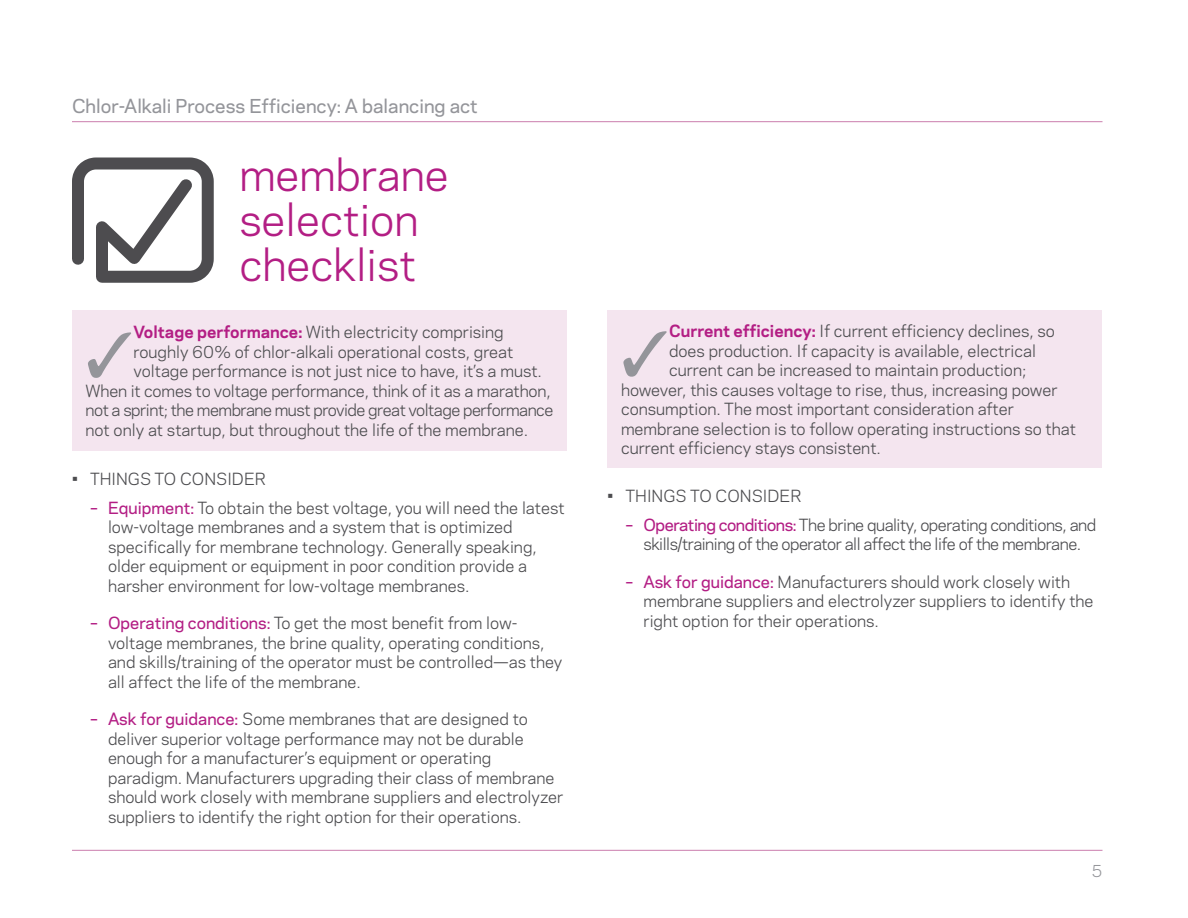
<style>
.page{position:relative;width:1188px;height:918px;background:#fff}
.page>*{position:absolute;margin:0;border:0;box-sizing:border-box;transform-origin:0 0}
.t1{font:42px/45px "Chemours Sans";color:#b31e84}
.t2{font:500 18px "Chemours Sans";color:#94959a}
.t3{font:15.75px/19.5px "Chemours Sans";color:#4c4c4f}
.t4{font:15.75px/19.5px "Chemours Sans";letter-spacing:-.03em;color:#4c4c4f;text-align:center}
.t5{font:15.75px "Chemours Sans";color:#94959a}
.s1{font-weight:700;color:#b31e84}
.s2{font-weight:500;color:#b31e84}
</style>
<div class="page">
<hr style="left:72px;top:121px;width:1030px;height:1px;background:#cb7ead">
<hr style="left:72px;top:850px;width:1030px;height:1px;background:#cb7ead">
<svg style="left:72px;top:157px;width:142px;height:126px"></svg>
<div style="left:608px;top:310px;width:494px;height:158px;background:#f4e5ef"></div>
<div style="left:72px;top:310px;width:495px;height:141px;background:#f4e5ef"></div>
<p class="t2" style="left:72px;top:93px;width:407px">Chlor-Alkali Process Efficiency: A balancing act</p>
<h1 class="t1" style="left:239px;top:150px;width:211px">membrane selection checklist</h1>
<p class="t3" style="left:134px;top:322px;width:372px"><span class="s1">Voltage performance:</span> With electricity comprising</p>
<p class="t3" style="left:134px;top:341px;width:381px">roughly 60% of chlor-alkali operational costs, great</p>
<p class="t3" style="left:134px;top:361px;width:410px">voltage performance is not just nice to have, it’s a must.</p>
<p class="t3" style="left:86px;top:380px;width:467px">When it comes to voltage performance, think of it as a marathon,</p>
<p class="t4" style="left:86px;top:400px;width:469px">not a sprint; the membrane must provide great voltage performance</p>
<p class="t3" style="left:86px;top:419px;width:444px">not only at startup, but throughout the life of the membrane.</p>
<p class="t3" style="left:72px;top:468px;width:196px">• THINGS TO CONSIDER</p>
<p class="t3" style="left:108px;top:497px;width:458px;text-indent:-18px"><span class="s2">– Equipment:</span> To obtain the best voltage, you will need the latest low-voltage membranes and a system that is optimized specifically for membrane technology. Generally speaking, older equipment or equipment in poor condition provide a harsher environment for low-voltage membranes.</p>
<p class="t3" style="left:108px;top:612px;width:456px;text-indent:-18px"><span class="s2">– Operating conditions:</span> To get the most benefit from low&shy;voltage membranes, the brine quality, operating conditions, and skills/training of the operator must be controlled—as they all affect the life of the membrane.</p>
<p class="t3" style="left:108px;top:708px;width:457px;text-indent:-18px"><span class="s2">– Ask for guidance:</span> Some membranes that are designed to deliver superior voltage performance may not be durable enough for a manufacturer’s equipment or operating paradigm. Manufacturers upgrading their class of membrane should work closely with membrane suppliers and electrolyzer suppliers to identify the right option for their operations.</p>
<p class="t3" style="left:669px;top:320px;width:388px"><span class="s1">Current efficiency:</span> If current efficiency declines, so</p>
<p class="t3" style="left:669px;top:340px;width:369px">does production. If capacity is available, electrical</p>
<p class="t3" style="left:669px;top:359px;width:359px">current can be increased to maintain production;</p>
<p class="t3" style="left:621px;top:379px;width:438px">however, this causes voltage to rise, thus, increasing power</p>
<p class="t3" style="left:621px;top:398px;width:394px">consumption. The most important consideration after</p>
<p class="t3" style="left:621px;top:418px;width:457px">membrane selection is to follow operating instructions so that</p>
<p class="t3" style="left:621px;top:437px;width:261px">current efficiency stays consistent.</p>
<p class="t3" style="left:608px;top:486px;width:196px">• THINGS TO CONSIDER</p>
<p class="t4" style="left:626px;top:514px;width:472px"><span class="s2">– Operating conditions:</span> The brine quality, operating conditions, and skills/training of the operator all affect the life of the membrane.</p>
<p class="t3" style="left:644px;top:571px;width:452px;text-indent:-18px"><span class="s2">– Ask for guidance:</span> Manufacturers should work closely with membrane suppliers and electrolyzer suppliers to identify the right option for their operations.</p>
<p class="t5" style="left:1091px;top:859px;width:13px">5</p>
</div>
